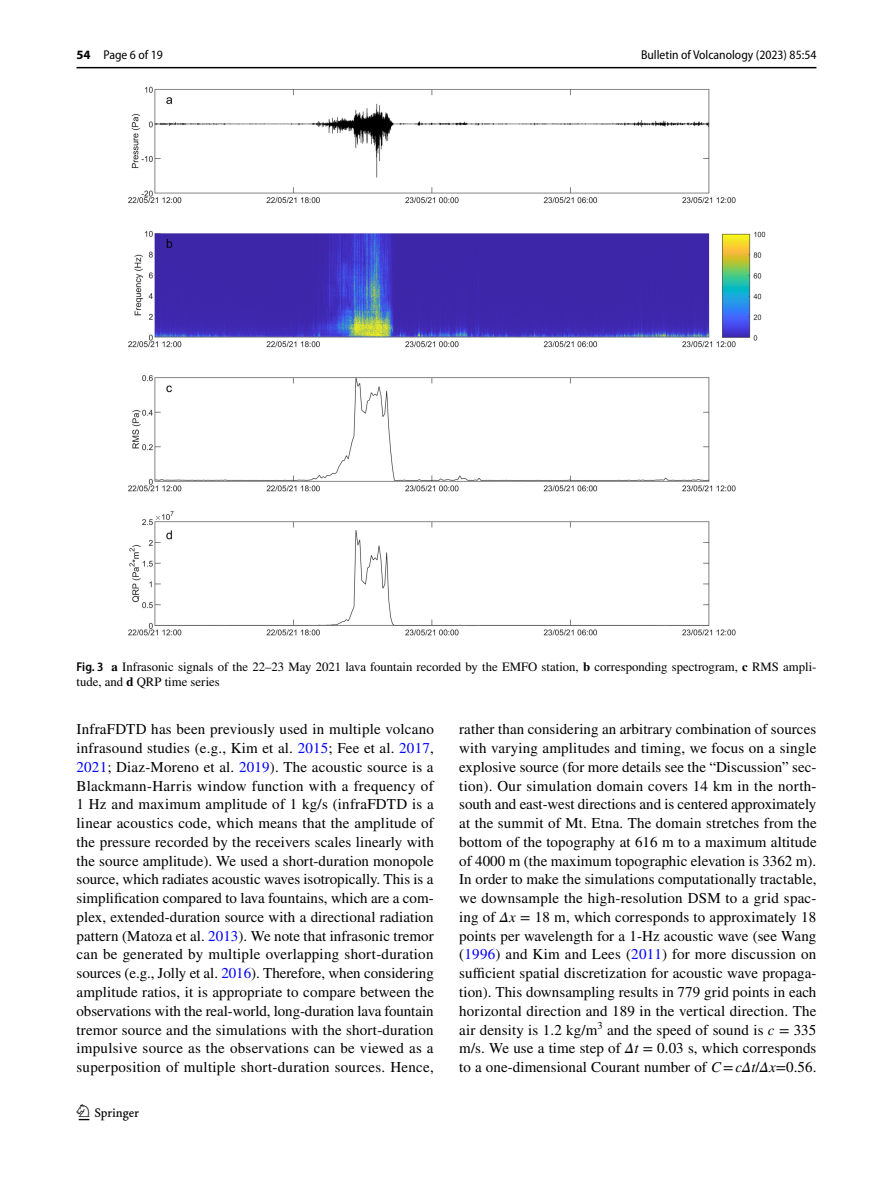
<style>
.page{position:relative;width:893px;height:1187px;background:#fff}
.page>*{position:absolute;margin:0;border:0;box-sizing:border-box;transform-origin:0 0}
.t1{font:22.5px "Springnew Regular 2";color:#000}
.t2{font:15px/18.8px "STIX";letter-spacing:.015em;color:#000;text-align:justify}
.t3{font:12.75px/15px "STIX";color:#000}
.t4{font:semi-condensed 12.75px "Myriad Pro";color:#000}
.s1{font-weight:700;font-stretch:normal}
.s2{font-family:"Myriad Pro";font-weight:600;font-stretch:semi-condensed}
.s3{font-weight:700}
.s4{color:#00f}
.s5{font-style:italic}
</style>
<div class="page">
<hr style="left:77px;top:67px;width:739px;height:1px;background:#000">
<img style="left:128px;top:87px;width:637px;height:549px">
<p class="t4" style="left:77px;top:48px;width:88px"><span class="s1">54</span> Page 6 of 19</p>
<p class="t4" style="left:641px;top:48px;width:177px">Bulletin of Volcanology (2023) 85:54</p>
<p class="t3" style="left:77px;top:660px;width:741px"><span class="s2">Fig. 3</span> <span class="s3">a</span> Infrasonic signals of the 22–23 May 2021 lava fountain recorded by the EMFO station, <span class="s3">b</span> corresponding spectrogram, <span class="s3">c</span> RMS ampli&shy;tude, and <span class="s3">d</span> QRP time series</p>
<p class="t2" style="left:77px;top:721px;width:359px">InfraFDTD has been previously used in multiple volcano infrasound studies (e.g., Kim et al. <span class="s4">2015</span>; Fee et al. <span class="s4">2017</span>, <span class="s4">2021</span>; Diaz-Moreno et al. <span class="s4">2019</span>). The acoustic source is a Blackmann-Harris window function with a frequency of 1 Hz and maximum amplitude of 1 kg/s (infraFDTD is a linear acoustics code, which means that the amplitude of the pressure recorded by the receivers scales linearly with the source amplitude). We used a short-duration monopole source, which radiates acoustic waves isotropically. This is a simplification compared to lava fountains, which are a com&shy;plex, extended-duration source with a directional radiation pattern (Matoza et al. <span class="s4">2013</span>). We note that infrasonic tremor can be generated by multiple overlapping short-duration sources (e.g., Jolly et al. <span class="s4">2016</span>). Therefore, when considering amplitude ratios, it is appropriate to compare between the observations with the real-world, long-duration lava fountain tremor source and the simulations with the short-duration impulsive source as the observations can be viewed as a superposition of multiple short-duration sources. Hence,</p>
<p class="t2" style="left:459px;top:721px;width:359px">rather than considering an arbitrary combination of sources with varying amplitudes and timing, we focus on a single explosive source (for more details see the “Discussion” sec&shy;tion). Our simulation domain covers 14 km in the north&shy;south and east-west directions and is centered approximately at the summit of Mt. Etna. The domain stretches from the bottom of the topography at 616 m to a maximum altitude of 4000 m (the maximum topographic elevation is 3362 m).<br>In order to make the simulations computationally tractable, we downsample the high-resolution DSM to a grid spac&shy;ing of <span class="s5">Δx</span> = 18 m, which corresponds to approximately 18 points per wavelength for a 1-Hz acoustic wave (see Wang (<span class="s4">1996</span>) and Kim and Lees (<span class="s4">2011</span>) for more discussion on sufficient spatial discretization for acoustic wave propaga&shy;tion). This downsampling results in 779 grid points in each horizontal direction and 189 in the vertical direction. The air density is 1.2 kg/m<sup>3</sup> and the speed of sound is <span class="s5">c</span> = 335 m/s. We use a time step of <span class="s5">Δt</span> = 0.03 s, which corresponds to a one-dimensional Courant number of <span class="s5">C</span>=<span class="s5">cΔt</span>/<span class="s5">Δx</span>=0.56.</p>
<h1 class="t1" style="left:79px;top:1104px;width:62px">1 3</h1>
</div>
